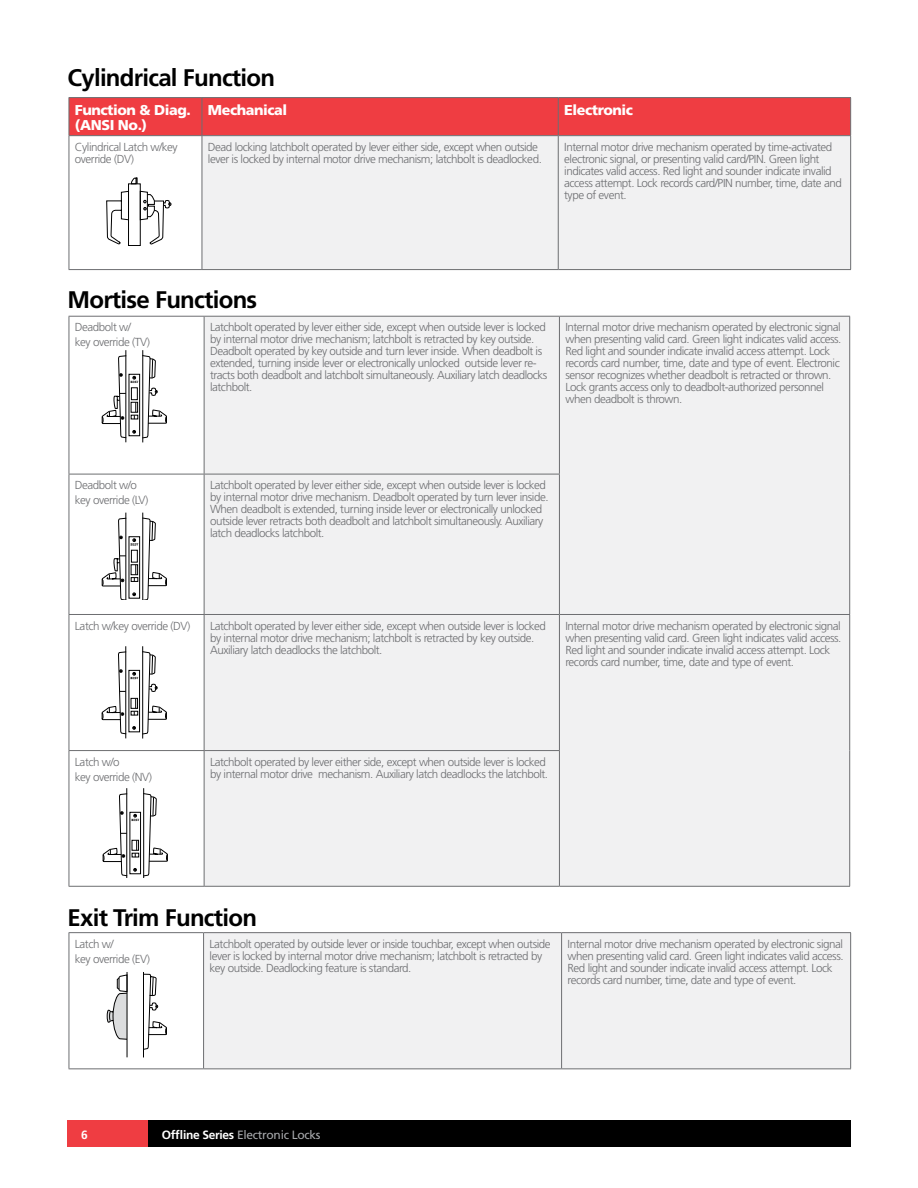
<style>
.page{position:relative;width:918px;height:1188px;background:#fff}
.page>*{position:absolute;margin:0;border:0;box-sizing:border-box;transform-origin:0 0}
.t1{font:700 24px "Frutiger";letter-spacing:-.03em;color:#000}
.t2{font:900 14.25px/15px "Frutiger";letter-spacing:-.03em;color:#fff}
.t3{font:12px "Frutiger";letter-spacing:-.025em;color:#a7a9ac}
.t4{font:700 12px "Frutiger";color:#fff}
.t5{font:300 11.7px/12px "Frutiger";letter-spacing:-.04em;color:#6d6e71}
.s1{font-weight:700;color:#fff}
</style>
<div class="page">
<div style="left:68px;top:1120px;width:80px;height:28px;background:#ef3d42"></div>
<div style="left:148px;top:1120px;width:703px;height:28px;background:#000"></div>
<div style="left:205px;top:317px;width:644px;height:569px;background:#f1f1f2"></div>
<hr style="left:69px;top:316px;width:135px;height:1px;background:#6d6e71">
<hr style="left:69px;top:317px;width:1px;height:157px;background:#6d6e71">
<hr style="left:204px;top:316px;width:355px;height:1px;background:#6d6e71">
<hr style="left:204px;top:317px;width:1px;height:157px;background:#6d6e71">
<hr style="left:559px;top:316px;width:291px;height:1px;background:#6d6e71">
<hr style="left:559px;top:317px;width:1px;height:157px;background:#6d6e71">
<hr style="left:849px;top:317px;width:1px;height:157px;background:#6d6e71">
<hr style="left:849px;top:474px;width:1px;height:140px;background:#6d6e71">
<hr style="left:69px;top:474px;width:135px;height:1px;background:#6d6e71">
<hr style="left:69px;top:474px;width:1px;height:140px;background:#6d6e71">
<hr style="left:204px;top:474px;width:356px;height:1px;background:#6d6e71">
<hr style="left:204px;top:474px;width:1px;height:140px;background:#6d6e71">
<hr style="left:559px;top:474px;width:1px;height:140px;background:#6d6e71">
<hr style="left:69px;top:614px;width:135px;height:1px;background:#6d6e71">
<hr style="left:69px;top:615px;width:1px;height:135px;background:#6d6e71">
<hr style="left:204px;top:614px;width:355px;height:1px;background:#6d6e71">
<hr style="left:204px;top:615px;width:1px;height:135px;background:#6d6e71">
<hr style="left:559px;top:614px;width:291px;height:1px;background:#6d6e71">
<hr style="left:559px;top:615px;width:1px;height:135px;background:#6d6e71">
<hr style="left:849px;top:615px;width:1px;height:136px;background:#6d6e71">
<hr style="left:849px;top:751px;width:1px;height:135px;background:#6d6e71">
<hr style="left:559px;top:886px;width:291px;height:1px;background:#6d6e71">
<hr style="left:69px;top:750px;width:135px;height:1px;background:#6d6e71">
<hr style="left:69px;top:751px;width:1px;height:135px;background:#6d6e71">
<hr style="left:204px;top:750px;width:356px;height:1px;background:#6d6e71">
<hr style="left:204px;top:751px;width:1px;height:135px;background:#6d6e71">
<hr style="left:559px;top:751px;width:1px;height:135px;background:#6d6e71">
<hr style="left:69px;top:886px;width:135px;height:1px;background:#6d6e71">
<hr style="left:204px;top:886px;width:355px;height:1px;background:#6d6e71">
<hr style="left:126px;top:350px;width:1px;height:92px;background:#000">
<hr style="left:142px;top:350px;width:1px;height:92px;background:#000">
<svg style="left:102px;top:355px;width:65px;height:88px"></svg>
<hr style="left:126px;top:513px;width:1px;height:86px;background:#000">
<hr style="left:142px;top:513px;width:1px;height:86px;background:#000">
<svg style="left:102px;top:518px;width:65px;height:81px"></svg>
<hr style="left:126px;top:646px;width:1px;height:92px;background:#000">
<hr style="left:142px;top:646px;width:1px;height:93px;background:#000">
<svg style="left:102px;top:651px;width:65px;height:88px"></svg>
<hr style="left:126px;top:788px;width:1px;height:89px;background:#000">
<hr style="left:143px;top:788px;width:1px;height:89px;background:#000">
<svg style="left:103px;top:793px;width:65px;height:84px"></svg>
<div style="left:204px;top:933px;width:646px;height:135px;background:#f1f1f2"></div>
<hr style="left:69px;top:932px;width:135px;height:1px;background:#6d6e71">
<hr style="left:69px;top:933px;width:1px;height:135px;background:#6d6e71">
<hr style="left:69px;top:1068px;width:135px;height:1px;background:#6d6e71">
<hr style="left:204px;top:932px;width:358px;height:1px;background:#6d6e71">
<hr style="left:203px;top:933px;width:1px;height:135px;background:#6d6e71">
<hr style="left:562px;top:932px;width:289px;height:1px;background:#6d6e71">
<hr style="left:561px;top:933px;width:1px;height:135px;background:#6d6e71">
<hr style="left:850px;top:933px;width:1px;height:135px;background:#6d6e71">
<hr style="left:204px;top:1068px;width:358px;height:1px;background:#6d6e71">
<hr style="left:562px;top:1068px;width:289px;height:1px;background:#6d6e71">
<hr style="left:127px;top:972px;width:1px;height:85px;background:#000">
<hr style="left:143px;top:972px;width:1px;height:85px;background:#000">
<svg style="left:144px;top:974px;width:23px;height:76px"></svg>
<svg style="left:107px;top:974px;width:21px;height:66px"></svg>
<div style="left:70px;top:98px;width:780px;height:37px;background:#ef3d42"></div>
<div style="left:203px;top:136px;width:647px;height:133px;background:#f1f1f2"></div>
<hr style="left:69px;top:97px;width:133px;height:1px;background:#6d6e71">
<hr style="left:69px;top:98px;width:1px;height:37px;background:#6d6e71">
<hr style="left:202px;top:97px;width:356px;height:1px;background:#6d6e71">
<hr style="left:202px;top:98px;width:1px;height:37px;background:#6d6e71">
<hr style="left:558px;top:97px;width:293px;height:1px;background:#6d6e71">
<hr style="left:558px;top:98px;width:1px;height:37px;background:#6d6e71">
<hr style="left:850px;top:98px;width:1px;height:37px;background:#6d6e71">
<hr style="left:69px;top:135px;width:133px;height:1px;background:#6d6e71">
<hr style="left:69px;top:136px;width:1px;height:133px;background:#6d6e71">
<hr style="left:202px;top:135px;width:356px;height:1px;background:#6d6e71">
<hr style="left:202px;top:136px;width:1px;height:133px;background:#6d6e71">
<hr style="left:558px;top:135px;width:293px;height:1px;background:#6d6e71">
<hr style="left:558px;top:136px;width:1px;height:133px;background:#6d6e71">
<hr style="left:850px;top:136px;width:1px;height:133px;background:#6d6e71">
<hr style="left:69px;top:269px;width:133px;height:1px;background:#6d6e71">
<hr style="left:202px;top:269px;width:356px;height:1px;background:#6d6e71">
<hr style="left:558px;top:269px;width:293px;height:1px;background:#6d6e71">
<div style="left:128px;top:184px;width:13px;height:62px;border:1px solid #000"></div>
<svg style="left:131px;top:178px;width:7px;height:6px"></svg>
<svg style="left:106px;top:191px;width:65px;height:55px"></svg>
<h1 class="t1" style="left:68px;top:64px;width:209px">Cylindrical Function</h1>
<p class="t2" style="left:75px;top:102px;width:117px">Function &amp; Diag. (ANSI No.)</p>
<p class="t2" style="left:208px;top:102px;width:81px">Mechanical</p>
<p class="t2" style="left:564px;top:102px;width:70px">Electronic</p>
<p class="t5" style="left:75px;top:141px;width:104px">Cylindrical Latch w/key override (DV)</p>
<p class="t5" style="left:208px;top:141px;width:335px">Dead locking latchbolt operated by lever either side, except when outside lever is locked by internal motor drive mechanism; latchbolt is deadlocked.</p>
<p class="t5" style="left:564px;top:141px;width:279px">Internal motor drive mechanism operated by time-activated electronic signal, or presenting valid card/PIN. Green light indicates valid access. Red light and sounder indicate invalid access attempt. Lock records card/PIN number, time, date and type of event.</p>
<h1 class="t1" style="left:68px;top:286px;width:191px">Mortise Functions</h1>
<p class="t5" style="left:75px;top:320px;width:77px;line-height:15px">Deadbolt w/<br>key override (TV)</p>
<p class="t5" style="left:210px;top:321px;width:339px">Latchbolt operated by lever either side, except when outside lever is locked by internal motor drive mechanism; latchbolt is retracted by key outside.<br>Deadbolt operated by key outside and turn lever inside. When deadbolt is extended, turning inside lever or electronically unlocked outside lever re&shy;tracts both deadbolt and latchbolt simultaneously. Auxiliary latch deadlocks latchbolt.</p>
<p class="t5" style="left:565px;top:321px;width:278px">Internal motor drive mechanism operated by electronic signal when presenting valid card. Green light indicates valid access.<br>Red light and sounder indicate invalid access attempt. Lock records card number, time, date and type of event. Electronic sensor recognizes whether deadbolt is retracted or thrown.<br>Lock grants access only to deadbolt-authorized personnel when deadbolt is thrown.</p>
<p class="t5" style="left:75px;top:478px;width:75px;line-height:15px">Deadbolt w/o key override (LV)</p>
<p class="t5" style="left:210px;top:479px;width:340px">Latchbolt operated by lever either side, except when outside lever is locked by internal motor drive mechanism. Deadbolt operated by turn lever inside.<br>When deadbolt is extended, turning inside lever or electronically unlocked outside lever retracts both deadbolt and latchbolt simultaneously. Auxiliary latch deadlocks latchbolt.</p>
<p class="t5" style="left:75px;top:620px;width:117px">Latch w/key override (DV)</p>
<p class="t5" style="left:210px;top:620px;width:337px">Latchbolt operated by lever either side, except when outside lever is locked by internal motor drive mechanism; latchbolt is retracted by key outside.<br>Auxiliary latch deadlocks the latchbolt.</p>
<p class="t5" style="left:565px;top:620px;width:278px">Internal motor drive mechanism operated by electronic signal when presenting valid card. Green light indicates valid access.<br>Red light and sounder indicate invalid access attempt. Lock records card number, time, date and type of event.</p>
<p class="t5" style="left:75px;top:754px;width:79px;line-height:15px">Latch w/o<br>key override (NV)</p>
<p class="t5" style="left:210px;top:756px;width:339px">Latchbolt operated by lever either side, except when outside lever is locked by internal motor drive mechanism. Auxiliary latch deadlocks the latchbolt.</p>
<h1 class="t1" style="left:68px;top:904px;width:191px">Exit Trim Function</h1>
<p class="t5" style="left:75px;top:936px;width:77px;line-height:15px">Latch w/<br>key override (EV)</p>
<p class="t5" style="left:210px;top:938px;width:343px">Latchbolt operated by outside lever or inside touchbar, except when outside lever is locked by internal motor drive mechanism; latchbolt is retracted by key outside. Deadlocking feature is standard.</p>
<p class="t5" style="left:568px;top:938px;width:278px">Internal motor drive mechanism operated by electronic signal when presenting valid card. Green light indicates valid access.<br>Red light and sounder indicate invalid access attempt. Lock records card number, time, date and type of event.</p>
<p class="t4" style="left:81px;top:1128px;width:8px">6</p>
<p class="t3" style="left:162px;top:1127px;width:160px"><span class="s1">Offline Series</span> Electronic Locks</p>
</div>
